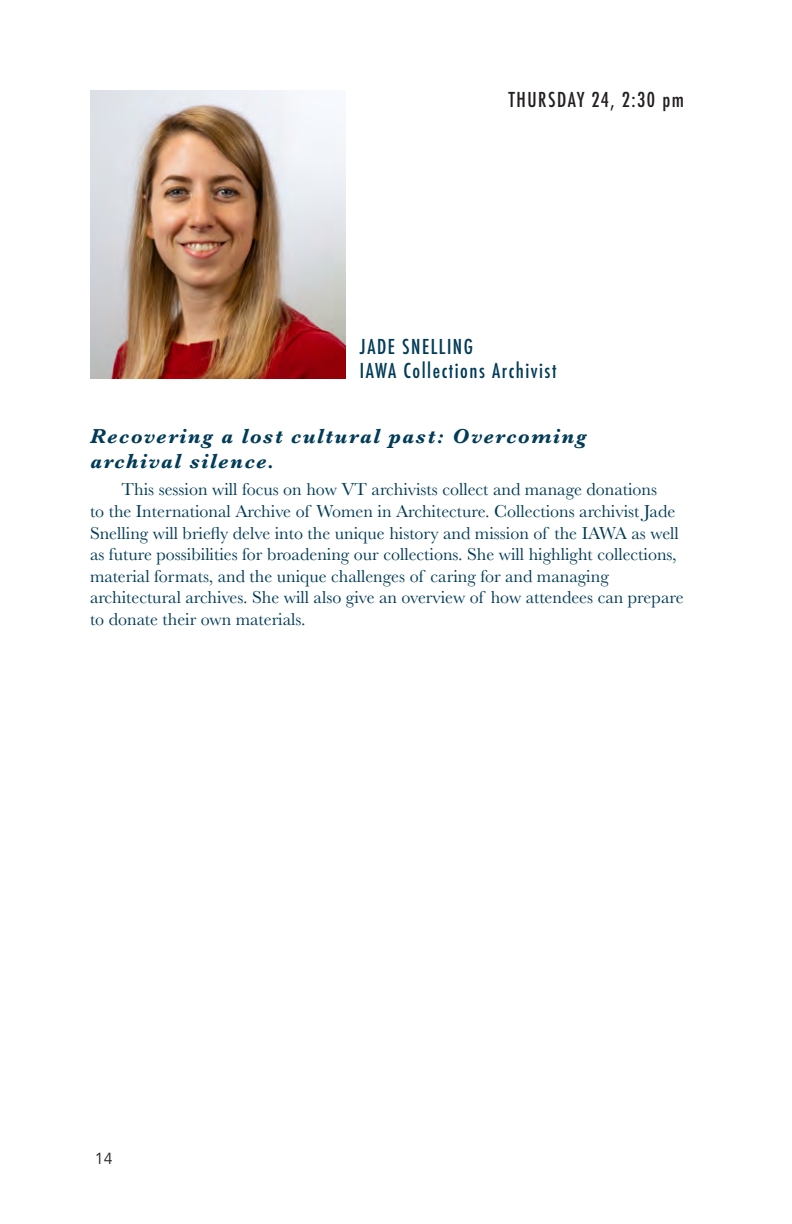
<style>
.page{position:relative;width:792px;height:1224px;background:#fff}
.page>*{position:absolute;margin:0;border:0;box-sizing:border-box;transform-origin:0 0}
.t1{font:italic 700 21px/25.2px "Baskerville";letter-spacing:.075em;color:#003b57}
.t2{font:500 condensed 20px/24px "Futura";letter-spacing:.075em;color:#003b57}
.t3{font:500 condensed 20px "Futura";letter-spacing:.075em;color:#231f20}
.t4{font:18px/21.6px "Baskerville";color:#003b57}
.t5{font:16px "Avenir";color:#231f20}
</style>
<div class="page">
<img style="left:90px;top:90px;width:255px;height:288px">
<p class="t3" style="left:509px;top:86px;width:177px">THURSDAY 24, 2:30 pm</p>
<p class="t2" style="left:360px;top:335px;width:198px">JADE SNELLING<br>IAWA Collections Archivist</p>
<p class="t1" style="left:90px;top:423px;width:498px">Recovering a lost cultural past: Overcoming archival silence.</p>
<p class="t4" style="left:90px;top:479px;width:595px;text-indent:32px">This session will focus on how VT archivists collect and manage donations<br>to the International Archive of Women in Architecture. Collections archivist Jade Snelling will briefly delve into the unique history and mission of the IAWA as well as future possibilities for broadening our collections. She will highlight collections, material formats, and the unique challenges of caring for and managing architectural archives. She will also give an overview of how attendees can prepare to donate their own materials.</p>
<p class="t5" style="left:95px;top:1149px;width:19px">14</p>
</div>
